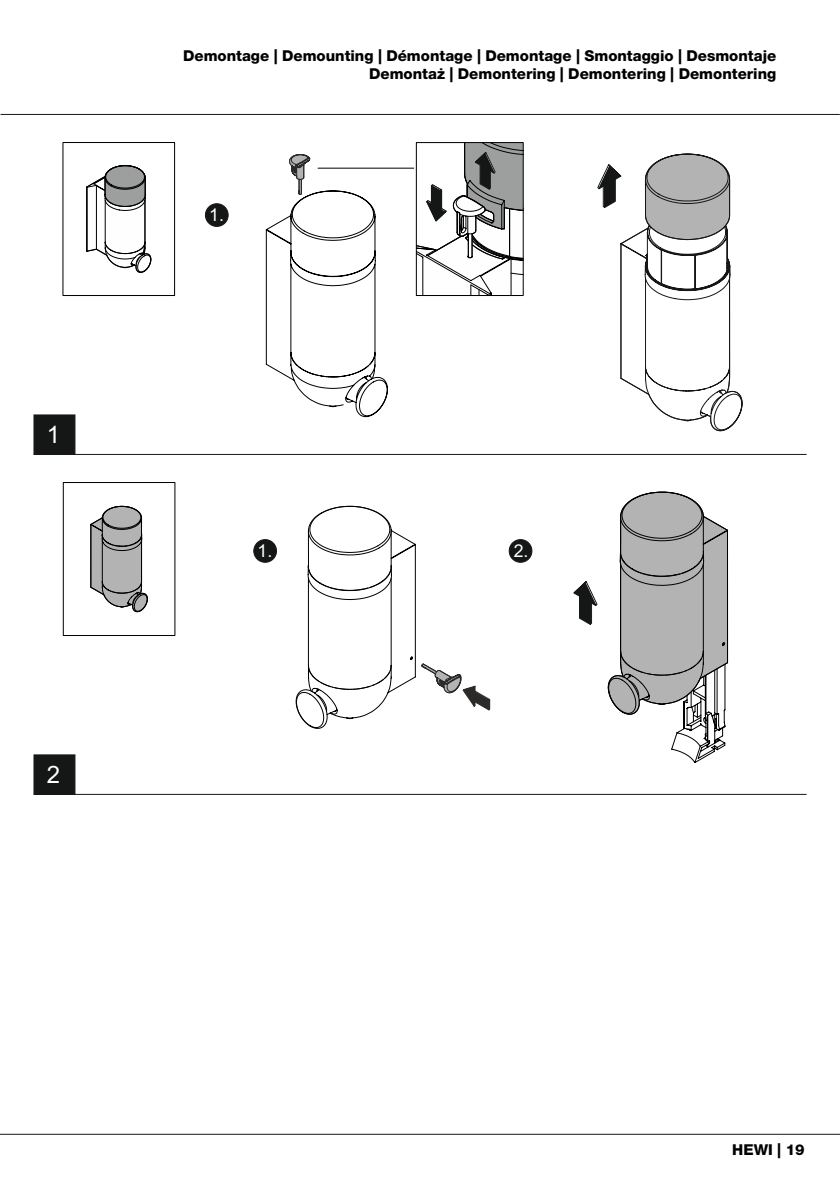
<style>
.page{position:relative;width:840px;height:1191px;background:#fff}
.page>*{position:absolute;margin:0;border:0;box-sizing:border-box;transform-origin:0 0}
.t1{font:24px "Arial";color:#fff}
.t2{font:17.6px "Arial";color:#fff}
.t3{font:800 15px/17.8px "Helvetica Neue LT Pro";color:#000;text-align:right}
</style>
<div class="page">
<hr style="left:1px;top:114px;width:837px;height:1px;background:#151616">
<hr style="left:0;top:1133px;width:839px;height:1px;background:#151616">
<svg style="left:388px;top:167px;width:26px;height:1px"></svg>
<hr style="left:318px;top:168px;width:98px;height:1px;background:#000">
<svg style="left:86px;top:165px;width:66px;height:108px"></svg>
<div style="left:62px;top:142px;width:113px;height:154px;border:1px solid #000"></div>
<hr style="left:34px;top:454px;width:771px;height:1px;background:#151616">
<hr style="left:34px;top:794px;width:771px;height:1px;background:#151616">
<div style="left:33px;top:414px;width:42px;height:41px;background:#151616"></div>
<div style="left:33px;top:754px;width:42px;height:41px;background:#151616"></div>
<div style="left:205px;top:203px;width:23px;height:24px;background:#151616;border:1px solid #151616;border-radius:50%"></div>
<div style="left:508px;top:539px;width:24px;height:24px;background:#151616;border:1px solid #151616;border-radius:50%"></div>
<div style="left:253px;top:539px;width:24px;height:24px;background:#151616;border:1px solid #151616;border-radius:50%"></div>
<svg style="left:265px;top:154px;width:123px;height:264px"></svg>
<svg style="left:597px;top:153px;width:145px;height:279px"></svg>
<svg style="left:415px;top:113px;width:109px;height:183px"></svg>
<svg style="left:573px;top:581px;width:25px;height:44px"></svg>
<svg style="left:607px;top:491px;width:121px;height:272px"></svg>
<svg style="left:295px;top:505px;width:195px;height:224px"></svg>
<div style="left:61px;top:480px;width:116px;height:158px;border:5px solid #fefefe"></div>
<div style="left:63px;top:482px;width:112px;height:154px;border:1px solid #000"></div>
<svg style="left:90px;top:505px;width:58px;height:108px"></svg>
<h1 class="t1" style="left:47px;top:426px;width:15px">1</h1>
<h1 class="t1" style="left:47px;top:766px;width:15px">2</h1>
<p class="t3" style="left:183px;top:49px;width:594px">Demontage | Demounting | Démontage | Demontage | Smontaggio | Desmontaje<br>Demontaż | Demontering | Demontering | Demontering</p>
<p class="t2" style="left:209px;top:209px;width:16px">1.</p>
<p class="t2" style="left:257px;top:544px;width:16px">1.</p>
<p class="t2" style="left:513px;top:544px;width:16px">2.</p>
<p class="t3" style="left:731px;top:1143px;width:74px">HEWI | 19</p>
</div>
